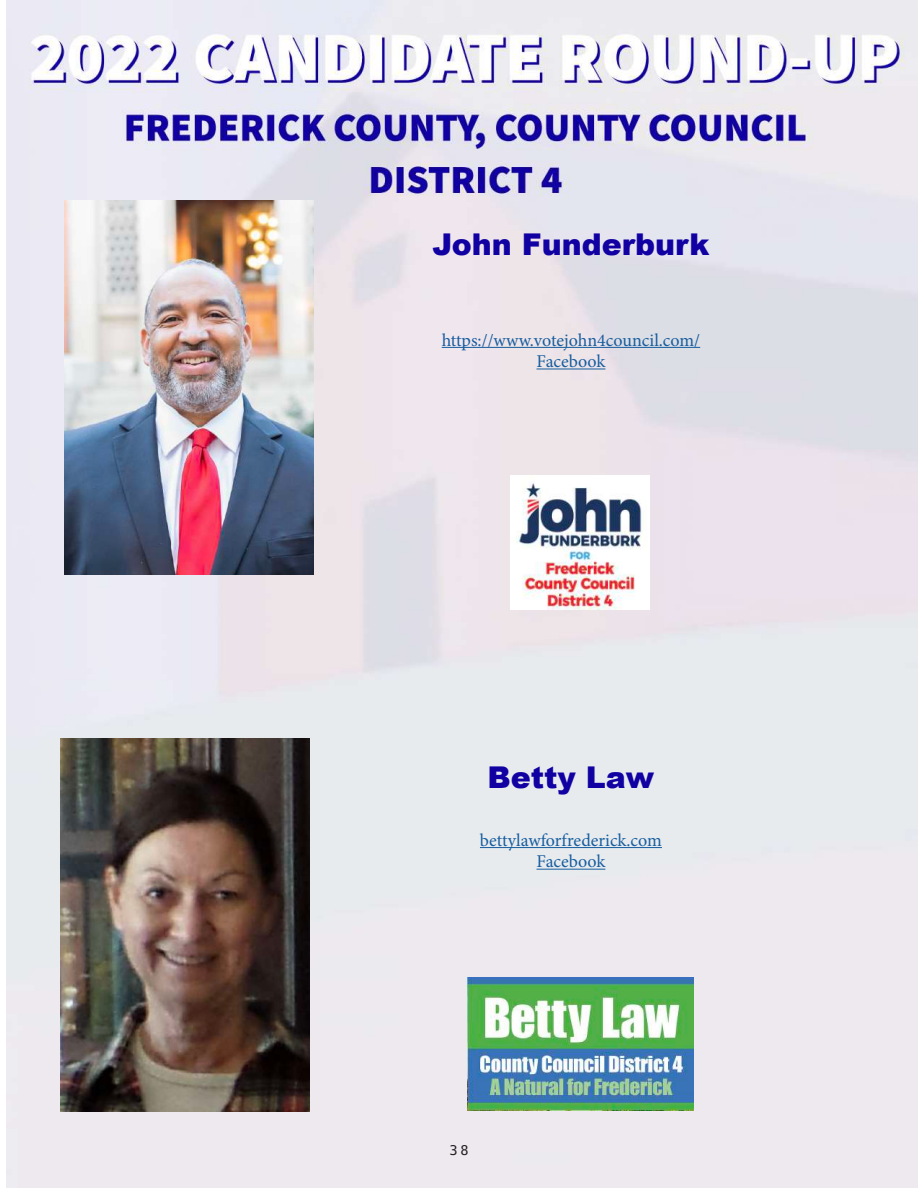
<style>
.page{position:relative;width:918px;height:1188px;background:#fff}
.page>*{position:absolute;margin:0;border:0;box-sizing:border-box;transform-origin:0 0}
.t1{font:900 30px "Arial";color:#1101a2}
.t2{font:18px/21.6px "Minion Pro";color:#175d9e;text-align:center}
.t3{font:13.5px "Hack";color:#231f20}
</style>
<div class="page">
<img style="left:6px;top:0;width:912px;height:1188px">
<img style="left:61px;top:738px;width:249px;height:373px">
<img style="left:64px;top:201px;width:249px;height:373px">
<img style="left:468px;top:977px;width:226px;height:134px">
<img style="left:510px;top:475px;width:139px;height:135px">
<hr style="left:442px;top:347px;width:258px;height:1px;background:#175d9e">
<hr style="left:537px;top:369px;width:68px;height:1px;background:#175d9e">
<hr style="left:480px;top:847px;width:182px;height:1px;background:#175d9e">
<hr style="left:537px;top:869px;width:68px;height:1px;background:#175d9e">
<h1 class="t1" style="left:432px;top:222px;width:278px">John Funderburk</h1>
<p class="t2" style="left:442px;top:329px;width:260px">https://www.votejohn4council.com/<br>Facebook</p>
<h1 class="t1" style="left:488px;top:755px;width:168px">Betty Law</h1>
<p class="t2" style="left:480px;top:829px;width:183px">bettylawforfrederick.com<br>Facebook</p>
<p class="t3" style="left:450px;top:1142px;width:20px">38</p>
</div>
